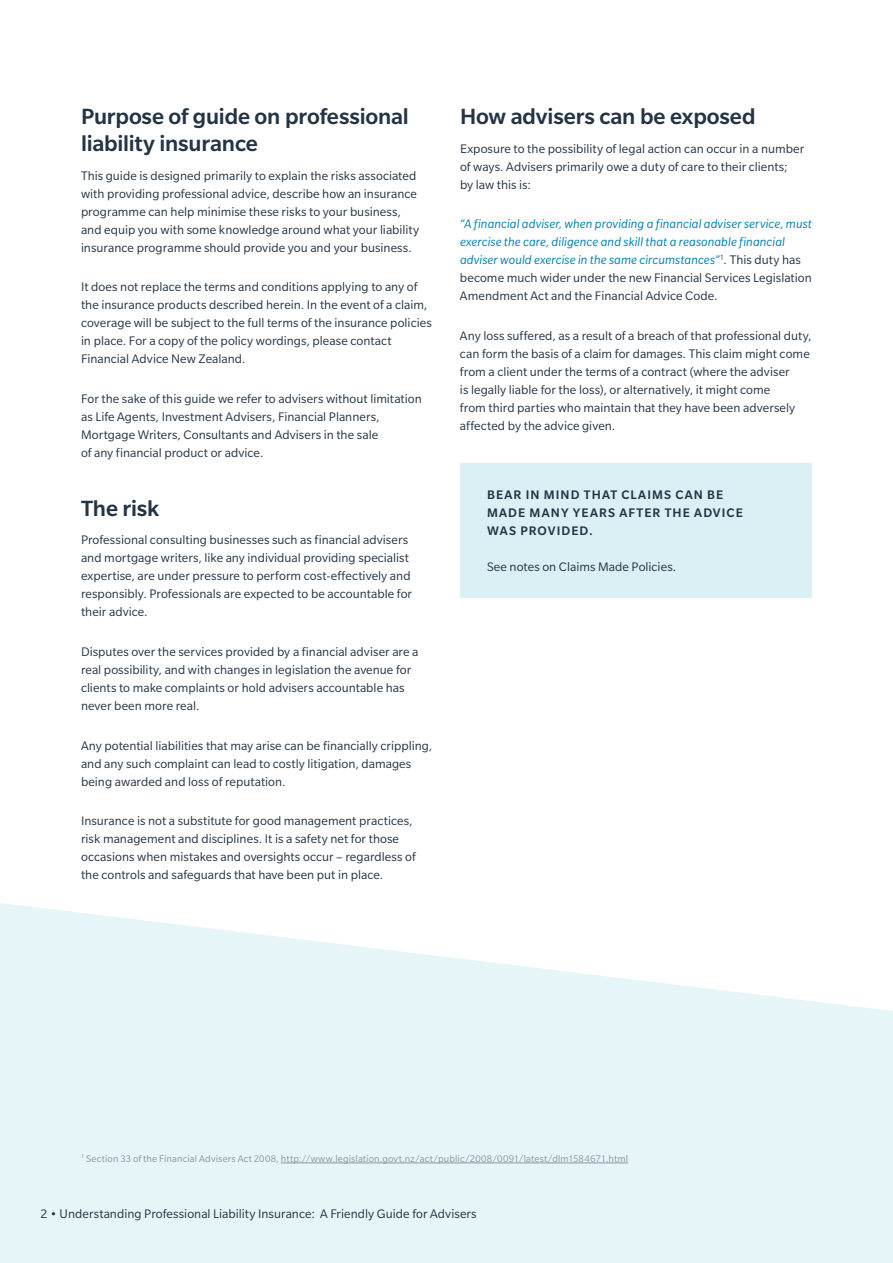
<style>
.page{position:relative;width:893px;height:1263px;background:#fff}
.page>*{position:absolute;margin:0;border:0;box-sizing:border-box;transform-origin:0 0}
.t1{font:500 24px/27px "Slate Pro";letter-spacing:-.005em;color:#243444}
.t2{font:13.5px/18px "Slate Pro";letter-spacing:.005em;color:#243444}
.t3{font:italic 13.5px/18px "Slate Pro";letter-spacing:.01em;color:#0080b2}
.t4{font:500 13.5px/18px "Slate Pro";letter-spacing:.08em;color:#243444}
.t5{font:10.5px "Slate Pro";letter-spacing:.01em;color:#8f96a1}
.s1{font-style:normal;color:#243444}
</style>
<div class="page">
<svg style="left:0;top:903px;width:893px;height:360px;fill:#e5f5f8"></svg>
<div style="left:460px;top:463px;width:352px;height:135px;background:#daf0f5"></div>
<hr style="left:281px;top:1162px;width:347px;height:1px;background:#8f96a1">
<h1 class="t1" style="left:81px;top:102px;width:329px">Purpose of guide on professional liability insurance</h1>
<p class="t2" style="left:81px;top:166px;width:340px">This guide is designed primarily to explain the risks associated with providing professional advice, describe how an insurance programme can help minimise these risks to your business, and equip you with some knowledge around what your liability insurance programme should provide you and your business.</p>
<p class="t2" style="left:81px;top:278px;width:352px">It does not replace the terms and conditions applying to any of the insurance products described herein. In the event of a claim, coverage will be subject to the full terms of the insurance policies in place. For a copy of the policy wordings, please contact Financial Advice New Zealand.</p>
<p class="t2" style="left:81px;top:389px;width:342px">For the sake of this guide we refer to advisers without limitation as Life Agents, Investment Advisers, Financial Planners, Mortgage Writers, Consultants and Advisers in the sale<br>of any financial product or advice.</p>
<h1 class="t1" style="left:81px;top:494px;width:80px">The risk</h1>
<p class="t2" style="left:81px;top:531px;width:333px">Professional consulting businesses such as financial advisers and mortgage writers, like any individual providing specialist expertise, are under pressure to perform cost-effectively and responsibly. Professionals are expected to be accountable for their advice.</p>
<p class="t2" style="left:81px;top:643px;width:339px">Disputes over the services provided by a financial adviser are a real possibility, and with changes in legislation the avenue for clients to make complaints or hold advisers accountable has never been more real.</p>
<p class="t2" style="left:81px;top:736px;width:353px">Any potential liabilities that may arise can be financially crippling, and any such complaint can lead to costly litigation, damages being awarded and loss of reputation.</p>
<p class="t2" style="left:81px;top:812px;width:336px">Insurance is not a substitute for good management practices, risk management and disciplines. It is a safety net for those occasions when mistakes and oversights occur – regardless of the controls and safeguards that have been put in place.</p>
<h1 class="t1" style="left:460px;top:102px;width:297px">How advisers can be exposed</h1>
<p class="t2" style="left:460px;top:139px;width:346px">Exposure to the possibility of legal action can occur in a number of ways. Advisers primarily owe a duty of care to their clients; by law this is:</p>
<p class="t3" style="left:460px;top:215px;width:353px">“A financial adviser, when providing a financial adviser service, must exercise the care, diligence and skill that a reasonable financial adviser would exercise in the same circumstances”<sup>1</sup><span class="s1">. This duty has become much wider under the new Financial Services Legislation Amendment Act and the Financial Advice Code.</span></p>
<p class="t2" style="left:460px;top:326px;width:353px">Any loss suffered, as a result of a breach of that professional duty, can form the basis of a claim for damages. This claim might come from a client under the terms of a contract (where the adviser<br>is legally liable for the loss), or alternatively, it might come<br>from third parties who maintain that they have been adversely affected by the advice given.</p>
<p class="t4" style="left:487px;top:486px;width:257px">BEAR IN MIND THAT CLAIMS CAN BE<br>MADE MANY YEARS AFTER THE ADVICE<br>WAS PROVIDED.</p>
<p class="t2" style="left:487px;top:558px;width:189px">See notes on Claims Made Policies.</p>
<p class="t5" style="left:81px;top:1153px;width:549px"><sup>1</sup> Section 33 of the Financial Advisers Act 2008, http://www.legislation.govt.nz/act/public/2008/0091/latest/dlm1584671.html</p>
<p class="t2" style="left:40px;top:1204px;width:438px">2 • Understanding Professional Liability Insurance: A Friendly Guide for Advisers</p>
</div>
